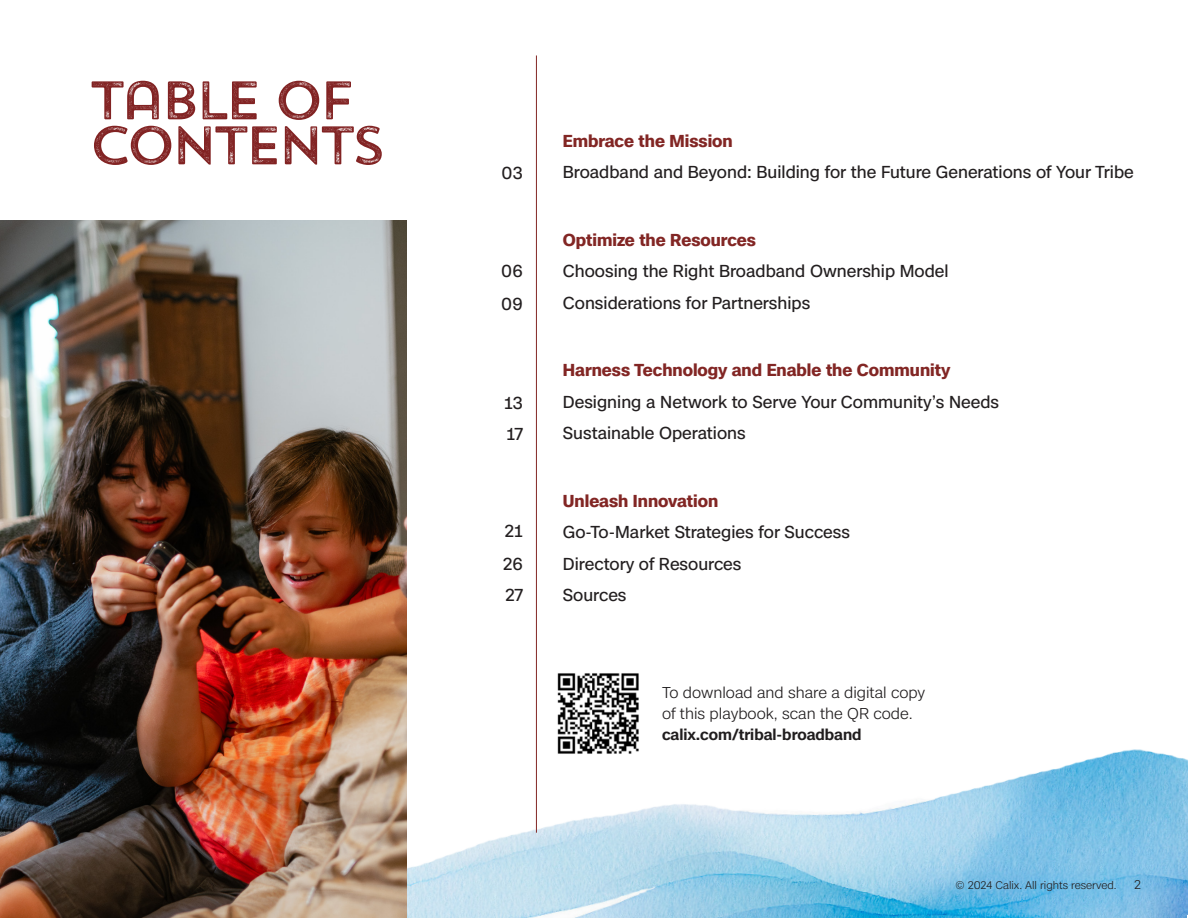
<style>
.page{position:relative;width:1188px;height:918px;background:#fff}
.page>*{position:absolute;margin:0;border:0;box-sizing:border-box;transform-origin:0 0}
.t1{font:54px "Trend Rough Sans One";letter-spacing:-.115em;color:#822323}
.t2{font:16.5px "Case";color:#231f20}
.t3{font:700 16.5px "Case";color:#822624}
.t4{font:300 15px/21px "Case";color:#201d1e}
.t5{font:600 15px "Case";color:#201d1e}
.t6{font:300 12px "Case";color:#231f20}
.t7{font:300 10.5px "Case";color:#231f20}
</style>
<div class="page">
<img style="left:406px;top:743px;width:782px;height:175px">
<img style="left:0;top:220px;width:406px;height:698px">
<hr style="left:536px;top:55px;width:1px;height:778px;background:#822624">
<img style="left:555px;top:673px;width:87px;height:84px">
<p class="t1" style="left:89px;top:66px;width:269px">TABLE OF</p>
<p class="t1" style="left:89px;top:111px;width:300px">CONTENTS</p>
<p class="t2" style="left:502px;top:160px;width:23px">03</p>
<p class="t2" style="left:501px;top:258px;width:23px">06</p>
<p class="t2" style="left:501px;top:291px;width:23px">09</p>
<p class="t2" style="left:504px;top:390px;width:20px">13</p>
<p class="t2" style="left:507px;top:422px;width:18px">17</p>
<p class="t2" style="left:505px;top:519px;width:20px">21</p>
<p class="t2" style="left:503px;top:551px;width:21px">26</p>
<p class="t2" style="left:505px;top:583px;width:20px">27</p>
<p class="t3" style="left:563px;top:128px;width:171px">Embrace the Mission</p>
<p class="t2" style="left:563px;top:160px;width:572px">Broadband and Beyond: Building for the Future Generations of Your Tribe</p>
<p class="t3" style="left:563px;top:227px;width:195px">Optimize the Resources</p>
<p class="t2" style="left:563px;top:259px;width:387px">Choosing the Right Broadband Ownership Model</p>
<p class="t2" style="left:563px;top:290px;width:249px">Considerations for Partnerships</p>
<p class="t3" style="left:563px;top:358px;width:389px">Harness Technology and Enable the Community</p>
<p class="t2" style="left:563px;top:389px;width:438px">Designing a Network to Serve Your Community’s Needs</p>
<p class="t2" style="left:563px;top:421px;width:184px">Sustainable Operations</p>
<p class="t3" style="left:563px;top:488px;width:157px">Unleash Innovation</p>
<p class="t2" style="left:563px;top:520px;width:289px">Go-To-Market Strategies for Success</p>
<p class="t2" style="left:563px;top:551px;width:180px">Directory of Resources</p>
<p class="t2" style="left:563px;top:583px;width:65px">Sources</p>
<p class="t4" style="left:662px;top:682px;width:265px">To download and share a digital copy of this playbook, scan the QR code.</p>
<p class="t5" style="left:662px;top:723px;width:201px">calix.com/tribal-broadband</p>
<p class="t7" style="left:956px;top:877px;width:163px">© 2024 Calix. All rights reserved.</p>
<p class="t6" style="left:1134px;top:876px;width:8px">2</p>
</div>
